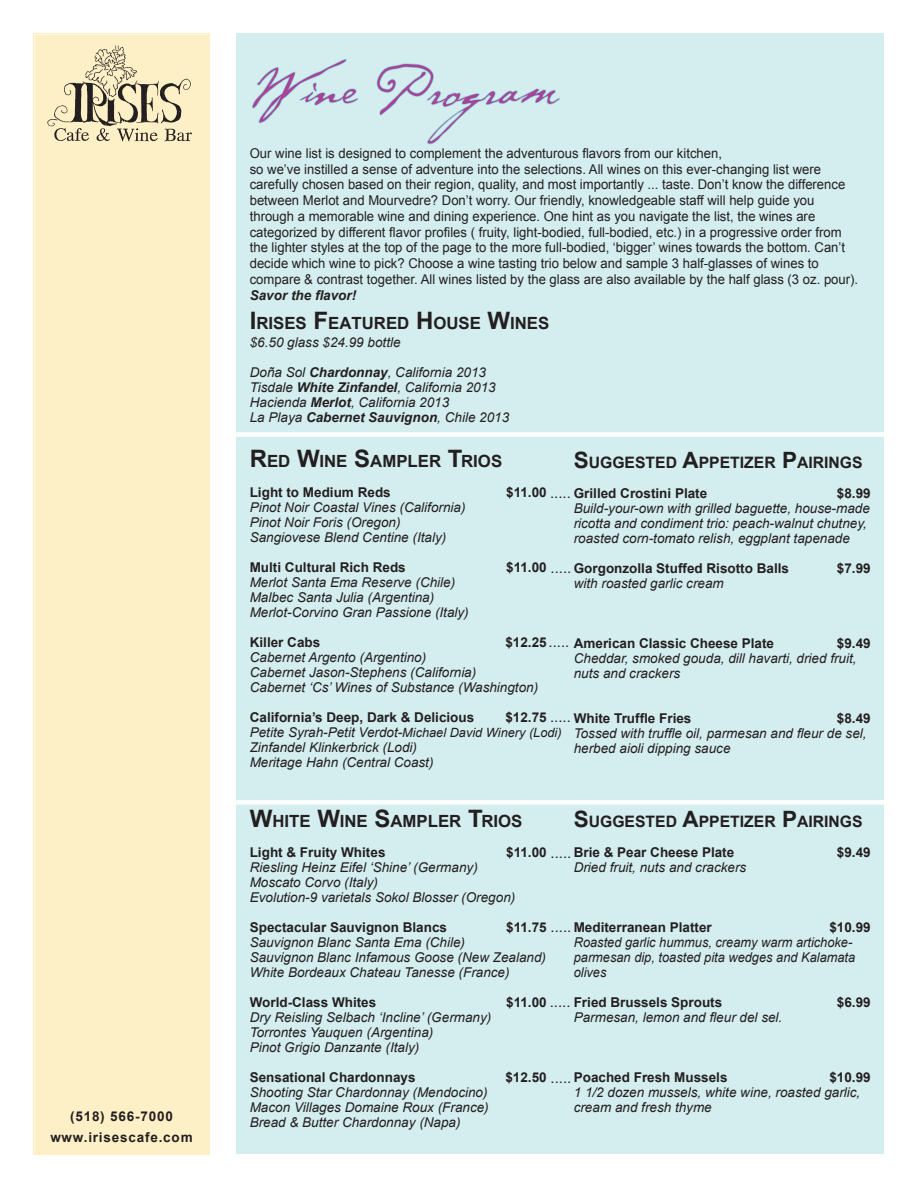
<style>
.page{position:relative;width:918px;height:1188px;background:#fff}
.page>*{position:absolute;margin:0;border:0;box-sizing:border-box;transform-origin:0 0}
.t1{font:60px "Cezanne";color:#a54499}
.t2{font:700 16.8px "Arial";color:#231f20}
.t3{font:700 15.75px "Arial";color:#231f20}
.t4{font:15px "Arial";color:#231f20}
.t5{font:italic 13.5px/15px "Arial";color:#231f20}
.t6{font:13.5px/15.8px "Arial";color:#231f20}
.t7{font:700 13.5px "Arial";color:#231f20}
.t8{font:italic 13.5px/15px "Arial";color:#231f20;scale:.95 1}
.t9{font:700 13.5px/21px "Arial";letter-spacing:.06em;color:#231f20;text-align:center}
.t10{font:italic 700 13.5px "Arial";color:#231f20}
.s1{font-size:24px}
.s2{font-weight:700}
.s3{font-size:22.5px}
.s4{font-weight:700;font-style:normal}
.s5{font-size:12.75px}
</style>
<div class="page">
<div style="left:33px;top:33px;width:177px;height:1122px;background:#fef0c6"></div>
<div style="left:236px;top:34px;width:648px;height:1120px;background:#d4edef"></div>
<img style="left:47px;top:44px;width:146px;height:101px">
<svg style="left:252px;top:58px;width:107px;height:66px"></svg>
<svg style="left:376px;top:63px;width:184px;height:82px"></svg>
<div style="left:236px;top:432px;width:648px;height:5px;background:#fff"></div>
<div style="left:236px;top:800px;width:648px;height:5px;background:#fff"></div>
<p class="t9" style="left:50px;top:1107px;width:144px">(518) 566-7000 www.irisescafe.com</p>
<h1 class="t1" style="left:250px;top:47px;width:310px">Wine Program</h1>
<p class="t6" style="left:250px;top:145px;width:610px">Our wine list is designed to complement the adventurous flavors from our kitchen,<br>so we’ve instilled a sense of adventure into the selections. All wines on this ever-changing list were carefully chosen based on their region, quality, and most importantly ... taste. Don’t know the difference between Merlot and Mourvedre? Don’t worry. Our friendly, knowledgeable staff will help guide you through a memorable wine and dining experience. One hint as you navigate the list, the wines are categorized by different flavor profiles ( fruity, light-bodied, full-bodied, etc.) in a progressive order from the lighter styles at the top of the page to the more full-bodied, ‘bigger’ wines towards the bottom. Can’t decide which wine to pick? Choose a wine tasting trio below and sample 3 half-glasses of wines to compare &amp; contrast together. All wines listed by the glass are also available by the half glass (3 oz. pour).</p>
<p class="t10" style="left:250px;top:286px;width:108px">Savor the flavor!</p>
<p class="t2" style="left:250px;top:312px;width:301px"><span class="s1">I</span>RISES <span class="s1">F</span>EATURED <span class="s1">H</span>OUSE <span class="s1">W</span>INES</p>
<p class="t5" style="left:250px;top:335px;width:152px">$6.50 glass $24.99 bottle</p>
<p class="t5" style="left:250px;top:365px;width:261px">Doña Sol <span class="s2">Chardonnay</span>, California 2013<br>Tisdale <span class="s2">White Zinfandel</span>, California 2013<br>Hacienda <span class="s2">Merlot</span>, California 2013<br>La Playa <span class="s2">Cabernet Sauvignon</span>, Chile 2013</p>
<p class="t2" style="left:250px;top:451px;width:254px"><span class="s1">R</span>ED <span class="s1">W</span>INE <span class="s1">S</span>AMPLER <span class="s1">T</span>RIOS</p>
<p class="t7" style="left:250px;top:484px;width:143px">Light to Medium Reds</p>
<p class="t7" style="left:506px;top:484px;width:42px">$11.00</p>
<p class="t5" style="left:250px;top:500px;width:217px">Pinot Noir Coastal Vines (California)<br>Pinot Noir Foris (Oregon)<br>Sangiovese Blend Centine (Italy)</p>
<p class="t7" style="left:250px;top:559px;width:158px">Multi Cultural Rich Reds</p>
<p class="t7" style="left:506px;top:559px;width:42px">$11.00</p>
<p class="t5" style="left:250px;top:575px;width:221px">Merlot Santa Ema Reserve (Chile)<br>Malbec Santa Julia (Argentina)<br>Merlot-Corvino Gran Passione (Italy)</p>
<p class="t7" style="left:250px;top:634px;width:72px">Killer Cabs</p>
<p class="t7" style="left:505px;top:634px;width:43px">$12.25</p>
<p class="t5" style="left:250px;top:650px;width:290px">Cabernet Argento (Argentino)<br>Cabernet Jason-Stephens (California)<br>Cabernet ‘Cs’ Wines of Substance (Washington)</p>
<p class="t7" style="left:250px;top:709px;width:226px">California’s Deep, Dark &amp; Delicious</p>
<p class="t3" style="left:574px;top:452px;width:290px"><span class="s3">S</span>UGGESTED <span class="s3">A</span>PPETIZER <span class="s3">P</span>AIRINGS</p>
<p class="t7" style="left:574px;top:485px;width:135px">Grilled Crostini Plate</p>
<p class="t7" style="left:837px;top:485px;width:35px">$8.99</p>
<p class="t5" style="left:574px;top:501px;width:298px">Build-your-own with grilled baguette, house-made ricotta and condiment trio: peach-walnut chutney, roasted corn-tomato relish, eggplant tapenade</p>
<p class="t7" style="left:574px;top:560px;width:217px">Gorgonzolla Stuffed Risotto Balls</p>
<p class="t7" style="left:837px;top:560px;width:35px">$7.99</p>
<p class="t5" style="left:574px;top:576px;width:152px">with roasted garlic cream</p>
<p class="t4" style="left:550px;top:483px;width:22px">.....</p>
<p class="t4" style="left:550px;top:558px;width:22px">.....</p>
<p class="t7" style="left:574px;top:635px;width:202px">American Classic Cheese Plate</p>
<p class="t7" style="left:837px;top:635px;width:35px">$9.49</p>
<p class="t5" style="left:574px;top:651px;width:284px">Cheddar, smoked gouda, dill havarti, dried fruit, nuts and crackers</p>
<p class="t7" style="left:574px;top:710px;width:119px">White Truffle Fries</p>
<p class="t7" style="left:837px;top:710px;width:35px">$8.49</p>
<p class="t5" style="left:574px;top:726px;width:294px">Tossed with truffle oil, parmesan and fleur de sel, herbed aioli dipping sauce</p>
<p class="t4" style="left:549px;top:632px;width:22px">.....</p>
<p class="t5" style="left:250px;top:710px;width:313px;text-indent:256px"><span class="s4">$12.75<br></span>Petite Syrah-Petit Verdot-<span class="s5">Michael David Winery (Lodi)<br></span>Zinfandel Klinkerbrick (Lodi)<br>Meritage Hahn (Central Coast)</p>
<p class="t2" style="left:250px;top:810px;width:274px"><span class="s1">W</span>HITE <span class="s1">W</span>INE <span class="s1">S</span>AMPLER <span class="s1">T</span>RIOS</p>
<p class="t7" style="left:250px;top:843px;width:137px">Light &amp; Fruity Whites</p>
<p class="t7" style="left:506px;top:843px;width:42px">$11.00</p>
<p class="t5" style="left:250px;top:860px;width:267px">Riesling Heinz Eifel ‘Shine’ (Germany)<br>Moscato Corvo (Italy)<br>Evolution-9 varietals Sokol Blosser (Oregon)</p>
<p class="t7" style="left:250px;top:918px;width:199px">Spectacular Sauvignon Blancs</p>
<p class="t7" style="left:506px;top:918px;width:42px">$11.75</p>
<p class="t5" style="left:250px;top:935px;width:298px">Sauvignon Blanc Santa Ema (Chile)<br>Sauvignon Blanc Infamous Goose (New Zealand)<br>White Bordeaux Chateau Tanesse (France)</p>
<p class="t7" style="left:250px;top:993px;width:128px">World-Class Whites</p>
<p class="t7" style="left:506px;top:993px;width:42px">$11.00</p>
<p class="t5" style="left:250px;top:1010px;width:243px">Dry Reisling Selbach ‘Incline’ (Germany)<br>Torrontes Yauquen (Argentina)<br>Pinot Grigio Danzante (Italy)</p>
<p class="t7" style="left:250px;top:1068px;width:167px">Sensational Chardonnays</p>
<p class="t7" style="left:505px;top:1068px;width:43px">$12.50</p>
<p class="t5" style="left:250px;top:1085px;width:241px;text-align:justify">Shooting Star Chardonnay (Mendocino)<br>Macon Villages Domaine Roux (France)<br>Bread &amp; Butter Chardonnay (Napa)</p>
<p class="t4" style="left:550px;top:707px;width:22px">.....</p>
<p class="t3" style="left:574px;top:811px;width:290px"><span class="s3">S</span>UGGESTED <span class="s3">A</span>PPETIZER <span class="s3">P</span>AIRINGS</p>
<p class="t7" style="left:574px;top:843px;width:162px">Brie &amp; Pear Cheese Plate</p>
<p class="t7" style="left:837px;top:843px;width:35px">$9.49</p>
<p class="t5" style="left:574px;top:860px;width:174px">Dried fruit, nuts and crackers</p>
<p class="t4" style="left:550px;top:843px;width:22px">.....</p>
<p class="t7" style="left:574px;top:918px;width:140px">Mediterranean Platter</p>
<p class="t7" style="left:829px;top:918px;width:43px">$10.99</p>
<p class="t8" style="left:574px;top:935px;width:298px">Roasted garlic hummus, creamy warm artichoke&shy;parmesan dip, toasted pita wedges and Kalamata olives</p>
<p class="t7" style="left:574px;top:993px;width:150px">Fried Brussels Sprouts</p>
<p class="t7" style="left:837px;top:993px;width:35px">$6.99</p>
<p class="t5" style="left:574px;top:1010px;width:210px">Parmesan, lemon and fleur del sel.</p>
<p class="t4" style="left:550px;top:917px;width:22px">.....</p>
<p class="t4" style="left:550px;top:992px;width:22px">.....</p>
<p class="t7" style="left:574px;top:1068px;width:155px">Poached Fresh Mussels</p>
<p class="t7" style="left:829px;top:1068px;width:43px">$10.99</p>
<p class="t5" style="left:574px;top:1085px;width:288px">1 1/2 dozen mussels, white wine, roasted garlic, cream and fresh thyme</p>
<p class="t4" style="left:550px;top:1068px;width:22px">.....</p>
</div>
